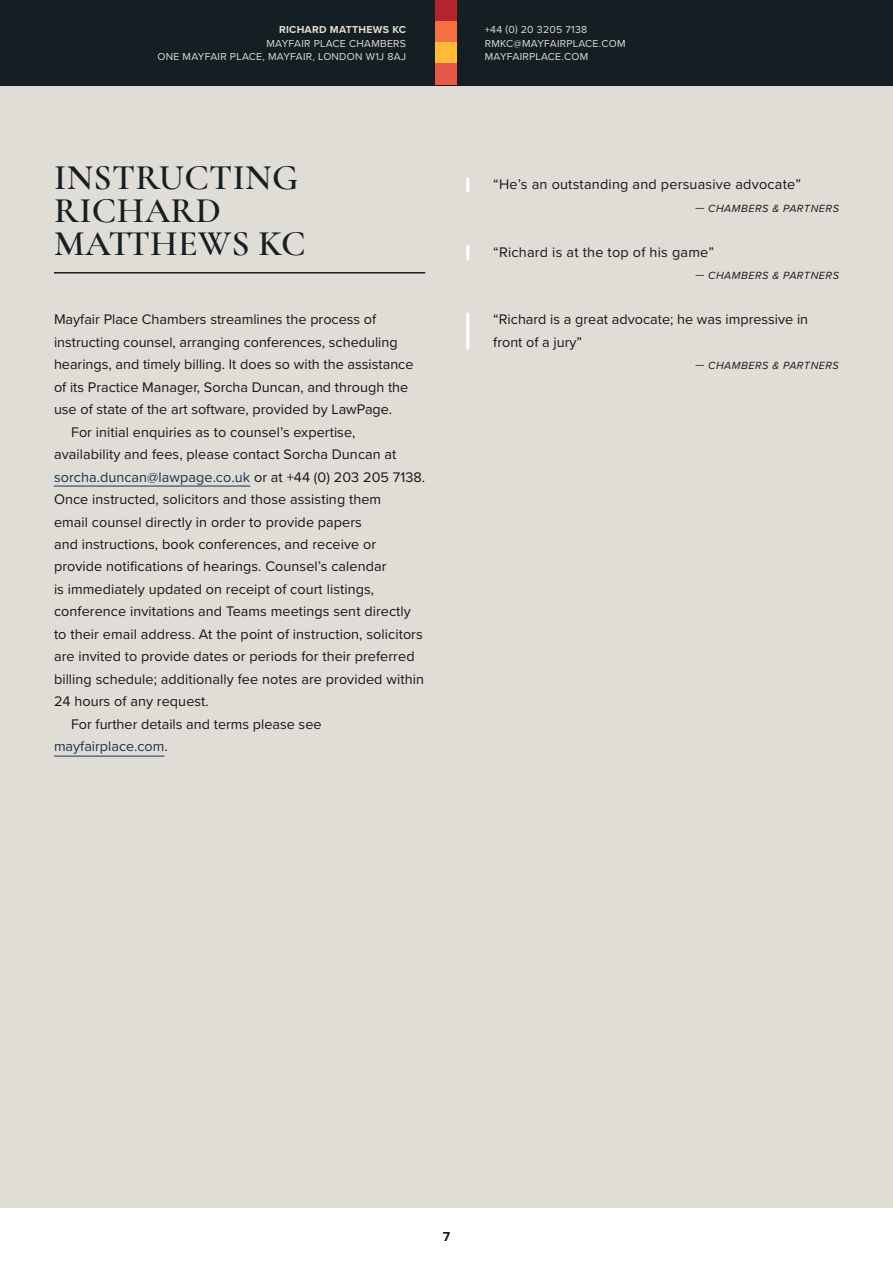
<style>
.page{position:relative;width:893px;height:1263px;background:#fff}
.page>*{position:absolute;margin:0;border:0;box-sizing:border-box;transform-origin:0 0}
.t1{font:600 36px/33px "Cormorant Garamond";letter-spacing:.01em;color:#151e23}
.t2{font:14.4px/22.5px "Proxima Nova";letter-spacing:.005em;color:#181716}
.t3{font:14.4px "Proxima Nova";letter-spacing:.005em;color:#18334f}
.t4{font:700 13.5px "Proxima Nova";color:#151e23}
.t5{font:italic 10.8px "Proxima Nova";letter-spacing:.05em;color:#181716}
.t6{font:10.5px/13.5px "Proxima Nova";letter-spacing:.025em;color:#e0dcd6;text-align:right}
.t7{font:700 10.5px "Proxima Nova";letter-spacing:.025em;color:#e0dcd6}
.s1{color:#181716}
</style>
<div class="page">
<div style="left:0;top:85px;width:893px;height:1178px;background:#e0dcd6"></div>
<hr style="left:54px;top:272px;width:371px;height:2px;background:#151e23">
<hr style="left:54px;top:486px;width:196px;height:1px;background:#18334f">
<hr style="left:54px;top:756px;width:110px;height:1px;background:#18334f">
<hr style="left:466px;top:178px;width:3px;height:14px;background:#fff">
<hr style="left:466px;top:245px;width:3px;height:15px;background:#fff">
<hr style="left:466px;top:313px;width:3px;height:37px;background:#fff">
<div style="left:0;top:0;width:893px;height:85px;background:#151e23"></div>
<div style="left:0;top:1209px;width:893px;height:54px;background:#fff"></div>
<div style="left:436px;top:0;width:21px;height:21px;background:#b5232f"></div>
<div style="left:436px;top:21px;width:21px;height:22px;background:#f57042"></div>
<div style="left:436px;top:43px;width:21px;height:21px;background:#ffba38"></div>
<div style="left:436px;top:64px;width:21px;height:21px;background:#e65749"></div>
<p class="t7" style="left:279px;top:22px;width:129px">RICHARD MATTHEWS KC</p>
<p class="t6" style="left:157px;top:36px;width:250px">MAYFAIR PLACE CHAMBERS<br>ONE MAYFAIR PLACE, MAYFAIR, LONDON W1J 8AJ</p>
<h1 class="t1" style="left:54px;top:161px;width:253px">INSTRUCTING<br>RICHARD<br>MATTHEWS KC</h1>
<p class="t2" style="left:54px;top:307px;width:324px">Mayfair Place Chambers streamlines the process of</p>
<p class="t2" style="left:54px;top:330px;width:345px">instructing counsel, arranging conferences, scheduling</p>
<p class="t2" style="left:54px;top:352px;width:361px">hearings, and timely billing. It does so with the assistance</p>
<p class="t2" style="left:54px;top:375px;width:356px">of its Practice Manager, Sorcha Duncan, and through the</p>
<p class="t2" style="left:54px;top:397px;width:340px">use of state of the art software, provided by LawPage.</p>
<p class="t2" style="left:71px;top:420px;width:286px">For initial enquiries as to counsel’s expertise,</p>
<p class="t2" style="left:54px;top:442px;width:344px">availability and fees, please contact Sorcha Duncan at</p>
<p class="t3" style="left:54px;top:466px;width:373px">sorcha.duncan@lawpage.co.uk <span class="s1">or at +44 (0) 203 205 7138.</span></p>
<p class="t2" style="left:54px;top:487px;width:329px">Once instructed, solicitors and those assisting them</p>
<p class="t2" style="left:54px;top:510px;width:309px">email counsel directly in order to provide papers</p>
<p class="t2" style="left:54px;top:532px;width:324px">and instructions, book conferences, and receive or</p>
<p class="t2" style="left:54px;top:555px;width:334px">provide notifications of hearings. Counsel’s calendar</p>
<p class="t2" style="left:54px;top:577px;width:322px">is immediately updated on receipt of court listings,</p>
<p class="t2" style="left:54px;top:600px;width:358px">conference invitations and Teams meetings sent directly</p>
<p class="t2" style="left:54px;top:622px;width:370px">to their email address. At the point of instruction, solicitors</p>
<p class="t2" style="left:54px;top:645px;width:362px">are invited to provide dates or periods for their preferred</p>
<p class="t2" style="left:54px;top:667px;width:371px">billing schedule; additionally fee notes are provided within</p>
<p class="t2" style="left:54px;top:690px;width:156px">24 hours of any request.</p>
<p class="t2" style="left:71px;top:712px;width:252px">For further details and terms please see</p>
<p class="t3" style="left:54px;top:736px;width:115px">mayfairplace.com<span class="s1">.</span></p>
<p class="t6" style="left:485px;top:22px;width:142px;text-align:left">+44 (0) 20 3205 7138<br>RMKC@MAYFAIRPLACE.COM<br>MAYFAIRPLACE.COM</p>
<p class="t2" style="left:493px;top:172px;width:309px">“He’s an outstanding and persuasive advocate”</p>
<p class="t5" style="left:695px;top:200px;width:145px">— CHAMBERS &amp; PARTNERS</p>
<p class="t2" style="left:493px;top:240px;width:222px">“Richard is at the top of his game”</p>
<p class="t5" style="left:695px;top:267px;width:145px">— CHAMBERS &amp; PARTNERS</p>
<p class="t2" style="left:493px;top:307px;width:316px">“Richard is a great advocate; he was impressive in front of a jury”</p>
<p class="t5" style="left:695px;top:357px;width:145px">— CHAMBERS &amp; PARTNERS</p>
<p class="t4" style="left:443px;top:1227px;width:9px">7</p>
</div>
